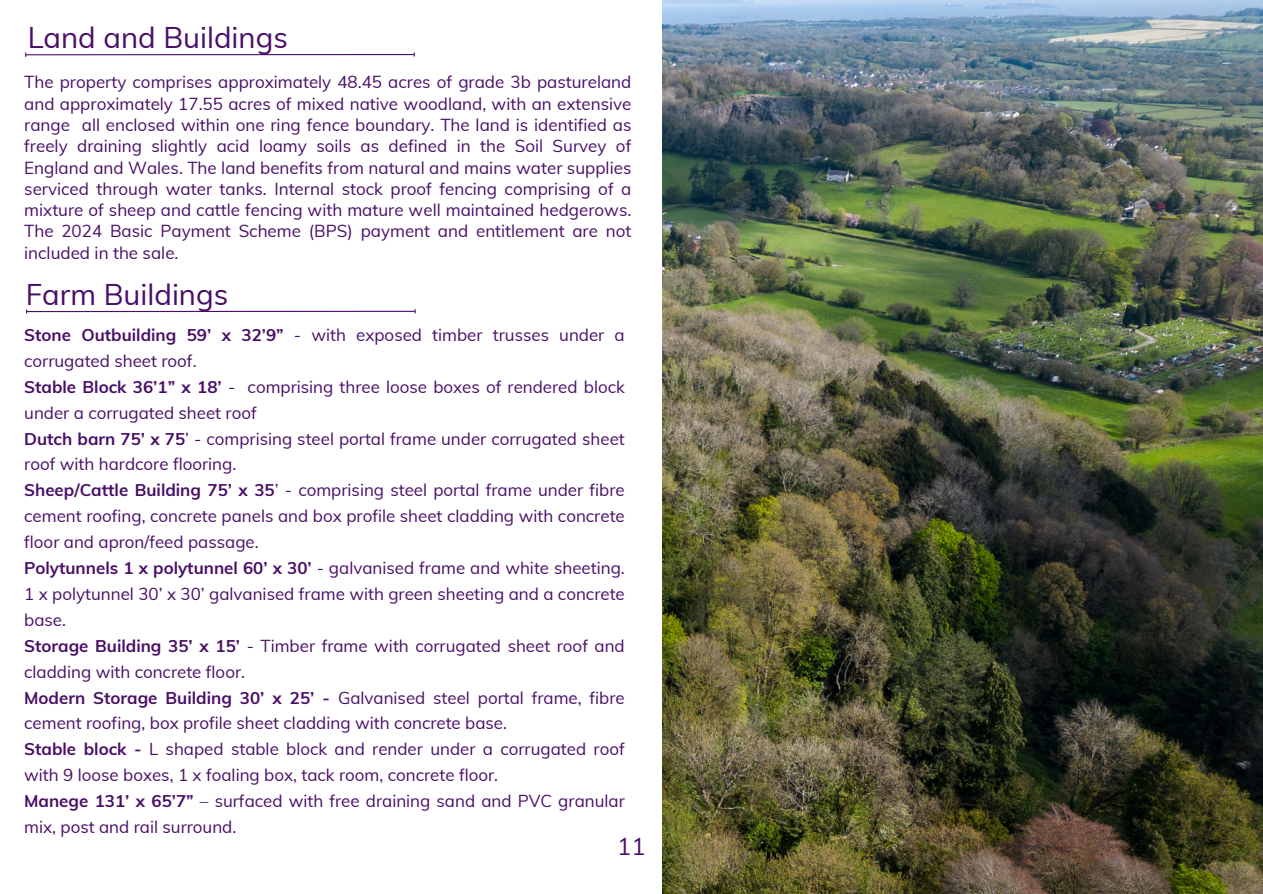
<style>
.page{position:relative;width:1263px;height:894px;background:#fff}
.page>*{position:absolute;margin:0;border:0;box-sizing:border-box;transform-origin:0 0}
.t1{font:29.25px "Muli";color:#490e67}
.t2{font:23.85px "Muli";color:#490e67}
.t3{font:16.95px/25.8px "Muli";color:#490e67}
.s1{font-weight:700}
</style>
<div class="page">
<img style="left:662px;top:0;width:601px;height:893px">
<hr style="left:26px;top:54px;width:388px;height:1px;background:#490e67">
<hr style="left:27px;top:311px;width:388px;height:1px;background:#490e67">
<h1 class="t1" style="left:28px;top:19px;width:262px">Land and Buildings</h1>
<h1 class="t3" style="left:24px;top:71px;width:609px;line-height:21.3px;text-align:justify">The property comprises approximately 48.45 acres of grade 3b pastureland and approximately 17.55 acres of mixed native woodland, with an extensive range all enclosed within one ring fence boundary. The land is identified as freely draining slightly acid loamy soils as defined in the Soil Survey of England and Wales. The land benefits from natural and mains water supplies serviced through water tanks. Internal stock proof fencing comprising of a mixture of sheep and cattle fencing with mature well maintained hedgerows.<br>The 2024 Basic Payment Scheme (BPS) payment and entitlement are not included in the sale.</h1>
<p class="t1" style="left:26px;top:276px;width:204px">Farm Buildings</p>
<p class="t3" style="left:24px;top:321px;width:602px"><span class="s1">Stone Outbuilding 59’ x 32’9”</span> - with exposed timber trusses under a corrugated sheet roof.</p>
<p class="t3" style="left:24px;top:373px;width:602px"><span class="s1">Stable Block 36’1” x 18’</span> - comprising three loose boxes of rendered block under a corrugated sheet roof</p>
<p class="t3" style="left:24px;top:425px;width:602px"><span class="s1">Dutch barn 75’ x 75</span>’ - comprising steel portal frame under corrugated sheet roof with hardcore flooring.</p>
<p class="t3" style="left:24px;top:477px;width:602px;text-align:justify"><span class="s1">Sheep/Cattle Building 75’ x 35</span>’ - comprising steel portal frame under fibre cement roofing, concrete panels and box profile sheet cladding with concrete floor and apron/feed passage.</p>
<p class="t3" style="left:24px;top:554px;width:602px;text-align:justify"><span class="s1">Polytunnels 1 x polytunnel 60’ x 30’</span> - galvanised frame and white sheeting.<br>1 x polytunnel 30’ x 30’ galvanised frame with green sheeting and a concrete base.</p>
<p class="t3" style="left:24px;top:632px;width:602px"><span class="s1">Storage Building 35’ x 15’</span> - Timber frame with corrugated sheet roof and cladding with concrete floor.</p>
<p class="t3" style="left:24px;top:684px;width:602px"><span class="s1">Modern Storage Building 30’ x 25’ -</span> Galvanised steel portal frame, fibre cement roofing, box profile sheet cladding with concrete base.</p>
<p class="t3" style="left:24px;top:735px;width:602px"><span class="s1">Stable block -</span> L shaped stable block and render under a corrugated roof with 9 loose boxes, 1 x foaling box, tack room, concrete floor.</p>
<p class="t3" style="left:24px;top:787px;width:602px"><span class="s1">Manege 131’ x 65’7”</span> – surfaced with free draining sand and PVC granular mix, post and rail surround.</p>
<p class="t2" style="left:617px;top:830px;width:30px">11</p>
</div>
